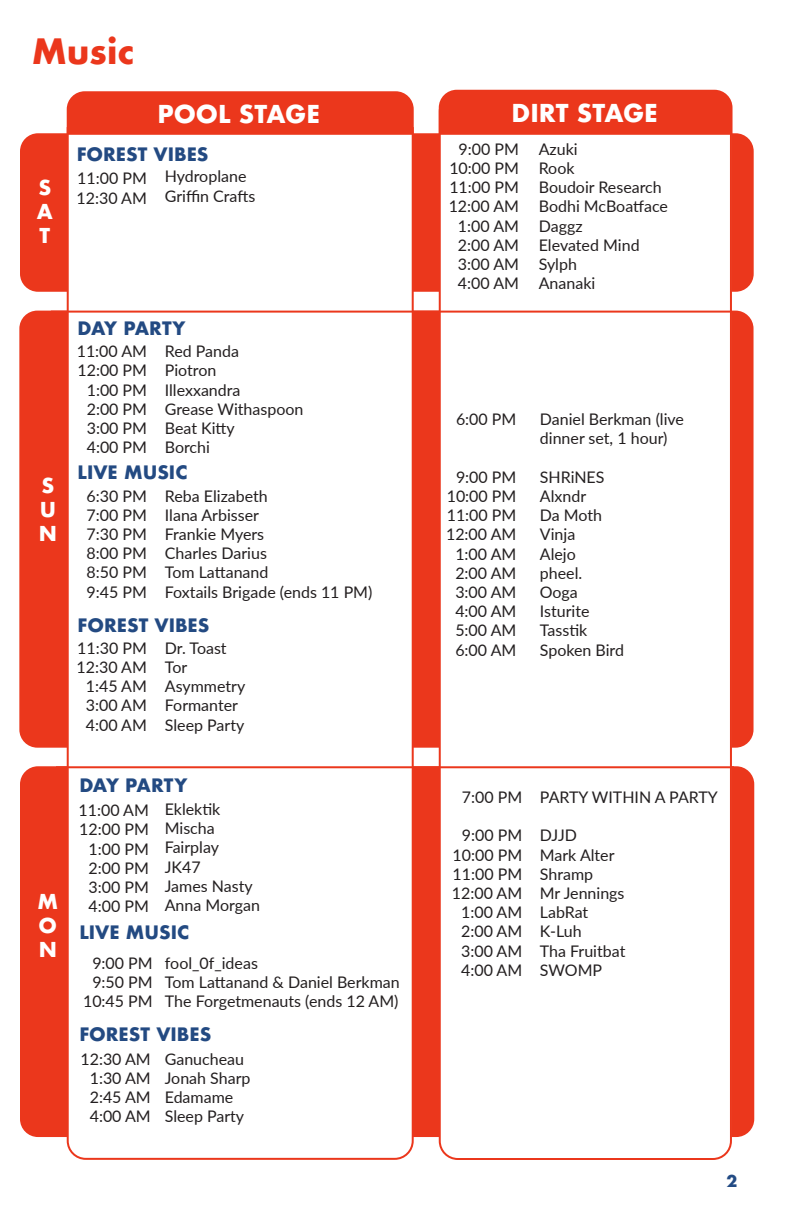
<style>
.page{position:relative;width:792px;height:1224px;background:#fff}
.page>*{position:absolute;margin:0;border:0;box-sizing:border-box;transform-origin:0 0}
.t1{font:700 34px "Futura";color:#eb371c}
.t2{font:700 24px "Futura";color:#fff}
.t3{font:700 20px "Futura";color:#fff}
.t4{font:700 18px "Futura";color:#234a82}
.t5{font:16px "Lato";color:#231f20}
.t6{font:700 16px "Futura";color:#234b84}
</style>
<div class="page">
<div style="left:20px;top:766px;width:734px;height:371px;background:#eb371c;border-radius:18px"></div>
<div style="left:19px;top:311px;width:735px;height:437px;background:#eb371c;border-radius:18px"></div>
<div style="left:20px;top:133px;width:734px;height:159px;background:#eb371c;border-radius:18px"></div>
<div style="left:440px;top:97px;width:292px;height:1062px;background:#fff;border-radius:18px"></div>
<div style="left:66px;top:126px;width:349px;height:1034px;background:#fff"></div>
<div style="left:439px;top:93px;width:293px;height:1067px;border:2px solid #eb371c;border-radius:18px"></div>
<svg style="left:71px;top:1132px;width:339px;height:11px"></svg>
<hr style="left:51px;top:311px;width:681px;height:2px;background:#eb371c">
<hr style="left:56px;top:766px;width:678px;height:2px;background:#eb371c">
<div style="left:67px;top:91px;width:347px;height:44px;background:#eb371c"></div>
<div style="left:439px;top:90px;width:294px;height:45px;background:#eb371c"></div>
<p class="t1" style="left:32px;top:27px;width:104px">Music</p>
<p class="t2" style="left:157px;top:97px;width:164px">POOL STAGE</p>
<p class="t2" style="left:512px;top:96px;width:148px">DIRT STAGE</p>
<p class="t3" style="left:38px;top:173px;width:14px">S</p>
<p class="t3" style="left:37px;top:197px;width:18px">A</p>
<p class="t3" style="left:40px;top:221px;width:12px">T</p>
<p class="t4" style="left:77px;top:141px;width:133px">FOREST VIBES</p>
<p class="t5" style="left:77px;top:167px;width:71px">11:00 PM</p>
<p class="t5" style="left:77px;top:186px;width:72px">12:30 AM</p>
<p class="t5" style="left:165px;top:165px;width:83px">Hydroplane</p>
<p class="t5" style="left:165px;top:184px;width:92px">Griffin Crafts</p>
<p class="t3" style="left:41px;top:471px;width:14px">S</p>
<p class="t3" style="left:40px;top:495px;width:18px">U</p>
<p class="t3" style="left:39px;top:519px;width:20px">N</p>
<p class="t3" style="left:38px;top:887px;width:22px">M</p>
<p class="t3" style="left:39px;top:911px;width:20px">O</p>
<p class="t3" style="left:39px;top:935px;width:20px">N</p>
<p class="t4" style="left:77px;top:315px;width:110px">DAY PARTY</p>
<p class="t5" style="left:77px;top:340px;width:72px">11:00 AM</p>
<p class="t5" style="left:77px;top:359px;width:71px">12:00 PM</p>
<p class="t5" style="left:87px;top:378px;width:62px">1:00 PM</p>
<p class="t5" style="left:87px;top:398px;width:62px">2:00 PM</p>
<p class="t5" style="left:87px;top:417px;width:62px">3:00 PM</p>
<p class="t5" style="left:87px;top:436px;width:62px">4:00 PM</p>
<p class="t5" style="left:165px;top:340px;width:76px">Red Panda</p>
<p class="t5" style="left:165px;top:359px;width:53px">Piotron</p>
<p class="t5" style="left:165px;top:378px;width:77px">Illexxandra</p>
<p class="t5" style="left:165px;top:398px;width:140px">Grease Withaspoon</p>
<p class="t5" style="left:165px;top:417px;width:71px">Beat Kitty</p>
<p class="t5" style="left:165px;top:436px;width:47px">Borchi</p>
<p class="t4" style="left:77px;top:459px;width:111px">LIVE MUSIC</p>
<p class="t5" style="left:87px;top:484px;width:62px">6:30 PM</p>
<p class="t5" style="left:87px;top:503px;width:62px">7:00 PM</p>
<p class="t5" style="left:87px;top:523px;width:62px">7:30 PM</p>
<p class="t5" style="left:87px;top:542px;width:62px">8:00 PM</p>
<p class="t5" style="left:87px;top:561px;width:62px">8:50 PM</p>
<p class="t5" style="left:87px;top:580px;width:62px">9:45 PM</p>
<p class="t5" style="left:165px;top:484px;width:104px">Reba Elizabeth</p>
<p class="t5" style="left:165px;top:503px;width:96px">Ilana Arbisser</p>
<p class="t5" style="left:165px;top:523px;width:101px">Frankie Myers</p>
<p class="t5" style="left:165px;top:542px;width:104px">Charles Darius</p>
<p class="t5" style="left:165px;top:561px;width:105px">Tom Lattanand</p>
<p class="t5" style="left:165px;top:580px;width:209px">Foxtails Brigade (ends 11 PM)</p>
<p class="t4" style="left:78px;top:612px;width:133px">FOREST VIBES</p>
<p class="t5" style="left:77px;top:637px;width:71px">11:30 PM</p>
<p class="t5" style="left:77px;top:656px;width:72px">12:30 AM</p>
<p class="t5" style="left:86px;top:675px;width:63px">1:45 AM</p>
<p class="t5" style="left:86px;top:694px;width:63px">3:00 AM</p>
<p class="t5" style="left:86px;top:713px;width:63px">4:00 AM</p>
<p class="t5" style="left:165px;top:637px;width:63px">Dr. Toast</p>
<p class="t5" style="left:165px;top:656px;width:24px">Tor</p>
<p class="t5" style="left:165px;top:675px;width:82px">Asymmetry</p>
<p class="t5" style="left:165px;top:694px;width:75px">Formanter</p>
<p class="t5" style="left:165px;top:713px;width:81px">Sleep Party</p>
<p class="t4" style="left:79px;top:772px;width:110px">DAY PARTY</p>
<p class="t5" style="left:79px;top:799px;width:72px">11:00 AM</p>
<p class="t5" style="left:79px;top:818px;width:71px">12:00 PM</p>
<p class="t5" style="left:89px;top:837px;width:62px">1:00 PM</p>
<p class="t5" style="left:89px;top:857px;width:62px">2:00 PM</p>
<p class="t5" style="left:89px;top:876px;width:62px">3:00 PM</p>
<p class="t5" style="left:89px;top:895px;width:62px">4:00 PM</p>
<p class="t5" style="left:165px;top:798px;width:57px">Eklektik</p>
<p class="t5" style="left:165px;top:817px;width:52px">Mischa</p>
<p class="t5" style="left:165px;top:836px;width:56px">Fairplay</p>
<p class="t5" style="left:165px;top:855px;width:37px">JK47</p>
<p class="t5" style="left:165px;top:875px;width:89px">James Nasty</p>
<p class="t5" style="left:165px;top:894px;width:97px">Anna Morgan</p>
<p class="t4" style="left:79px;top:919px;width:111px">LIVE MUSIC</p>
<p class="t5" style="left:92px;top:951px;width:62px">9:00 PM</p>
<p class="t5" style="left:92px;top:970px;width:62px">9:50 PM</p>
<p class="t5" style="left:83px;top:990px;width:71px">10:45 PM</p>
<p class="t5" style="left:165px;top:951px;width:94px">fool_0f_ideas</p>
<p class="t5" style="left:165px;top:970px;width:236px">Tom Lattanand &amp; Daniel Berkman</p>
<p class="t5" style="left:165px;top:990px;width:235px">The Forgetmenauts (ends 12 AM)</p>
<p class="t4" style="left:79px;top:1021px;width:133px">FOREST VIBES</p>
<p class="t5" style="left:80px;top:1048px;width:72px">12:30 AM</p>
<p class="t5" style="left:90px;top:1067px;width:63px">1:30 AM</p>
<p class="t5" style="left:90px;top:1086px;width:63px">2:45 AM</p>
<p class="t5" style="left:90px;top:1105px;width:63px">4:00 AM</p>
<p class="t5" style="left:165px;top:1048px;width:81px">Ganucheau</p>
<p class="t5" style="left:165px;top:1067px;width:87px">Jonah Sharp</p>
<p class="t5" style="left:165px;top:1086px;width:70px">Edamame</p>
<p class="t5" style="left:165px;top:1105px;width:81px">Sleep Party</p>
<p class="t5" style="left:459px;top:138px;width:62px">9:00 PM</p>
<p class="t5" style="left:449px;top:157px;width:71px">10:00 PM</p>
<p class="t5" style="left:449px;top:176px;width:71px">11:00 PM</p>
<p class="t5" style="left:449px;top:195px;width:72px">12:00 AM</p>
<p class="t5" style="left:458px;top:214px;width:63px">1:00 AM</p>
<p class="t5" style="left:458px;top:234px;width:63px">2:00 AM</p>
<p class="t5" style="left:458px;top:253px;width:63px">3:00 AM</p>
<p class="t5" style="left:458px;top:272px;width:63px">4:00 AM</p>
<p class="t5" style="left:539px;top:138px;width:40px">Azuki</p>
<p class="t5" style="left:539px;top:157px;width:37px">Rook</p>
<p class="t5" style="left:539px;top:176px;width:125px">Boudoir Research</p>
<p class="t5" style="left:539px;top:195px;width:131px">Bodhi McBoatface</p>
<p class="t5" style="left:539px;top:214px;width:45px">Daggz</p>
<p class="t5" style="left:539px;top:234px;width:102px">Elevated Mind</p>
<p class="t5" style="left:539px;top:253px;width:40px">Sylph</p>
<p class="t5" style="left:539px;top:272px;width:58px">Ananaki</p>
<p class="t5" style="left:456px;top:408px;width:62px">6:00 PM</p>
<p class="t5" style="left:456px;top:466px;width:62px">9:00 PM</p>
<p class="t5" style="left:447px;top:485px;width:71px">10:00 PM</p>
<p class="t5" style="left:447px;top:504px;width:71px">11:00 PM</p>
<p class="t5" style="left:446px;top:523px;width:72px">12:00 AM</p>
<p class="t5" style="left:455px;top:542px;width:63px">1:00 AM</p>
<p class="t5" style="left:455px;top:562px;width:63px">2:00 AM</p>
<p class="t5" style="left:455px;top:581px;width:63px">3:00 AM</p>
<p class="t5" style="left:455px;top:600px;width:63px">4:00 AM</p>
<p class="t5" style="left:455px;top:619px;width:63px">5:00 AM</p>
<p class="t5" style="left:455px;top:638px;width:63px">6:00 AM</p>
<p class="t5" style="left:540px;top:408px;width:146px">Daniel Berkman (live</p>
<p class="t5" style="left:540px;top:427px;width:129px">dinner set, 1 hour)</p>
<p class="t5" style="left:540px;top:466px;width:66px">SHRiNES</p>
<p class="t5" style="left:540px;top:485px;width:48px">Alxndr</p>
<p class="t5" style="left:540px;top:504px;width:64px">Da Moth</p>
<p class="t5" style="left:540px;top:523px;width:37px">Vinja</p>
<p class="t5" style="left:540px;top:542px;width:37px">Alejo</p>
<p class="t5" style="left:540px;top:562px;width:44px">pheel.</p>
<p class="t5" style="left:540px;top:581px;width:40px">Ooga</p>
<p class="t5" style="left:540px;top:600px;width:51px">Isturite</p>
<p class="t5" style="left:540px;top:619px;width:49px">Tasstik</p>
<p class="t5" style="left:540px;top:638px;width:86px">Spoken Bird</p>
<p class="t5" style="left:462px;top:786px;width:62px">7:00 PM</p>
<p class="t5" style="left:462px;top:824px;width:62px">9:00 PM</p>
<p class="t5" style="left:453px;top:843px;width:71px">10:00 PM</p>
<p class="t5" style="left:453px;top:863px;width:71px">11:00 PM</p>
<p class="t5" style="left:452px;top:882px;width:72px">12:00 AM</p>
<p class="t5" style="left:461px;top:901px;width:63px">1:00 AM</p>
<p class="t5" style="left:461px;top:920px;width:63px">2:00 AM</p>
<p class="t5" style="left:461px;top:939px;width:63px">3:00 AM</p>
<p class="t5" style="left:461px;top:959px;width:63px">4:00 AM</p>
<p class="t5" style="left:540px;top:786px;width:180px">PARTY WITHIN A PARTY</p>
<p class="t5" style="left:540px;top:824px;width:38px">DJJD</p>
<p class="t5" style="left:540px;top:843px;width:76px">Mark Alter</p>
<p class="t5" style="left:540px;top:863px;width:55px">Shramp</p>
<p class="t5" style="left:540px;top:882px;width:86px">Mr Jennings</p>
<p class="t5" style="left:540px;top:901px;width:50px">LabRat</p>
<p class="t5" style="left:540px;top:920px;width:43px">K-Luh</p>
<p class="t5" style="left:540px;top:939px;width:87px">Tha Fruitbat</p>
<p class="t5" style="left:540px;top:959px;width:64px">SWOMP</p>
<p class="t6" style="left:726px;top:1169px;width:12px">2</p>
</div>
